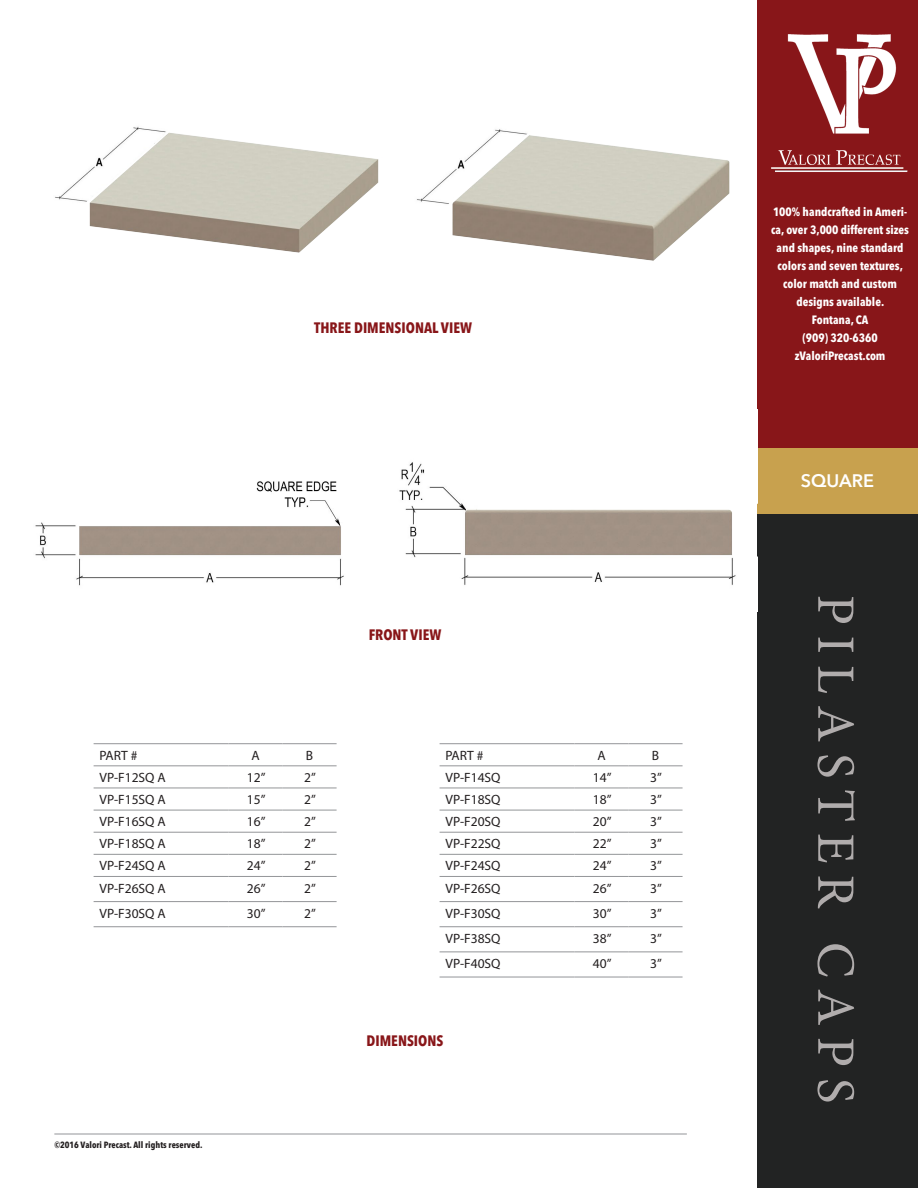
<style>
.page{position:relative;width:918px;height:1188px;background:#fff}
.page>*{position:absolute;margin:0;border:0;box-sizing:border-box;transform-origin:0 0}
.t1{font:54px "Minion Pro";letter-spacing:.2em;color:#b0acac}
.t2{font:600 18px "Avenir Next LT Pro";color:#fff}
.t3{font:700 condensed 15px "Avenir Next LT Pro";color:#881619}
.t4{font:13.5px "Myriad Pro";color:#231f20}
.t5{font:700 condensed 12px/18px "Avenir Next LT Pro";color:#fff;text-align:center}
.t6{font:700 condensed 9px "Avenir Next LT Pro";color:#231f20}
</style>
<div class="page">
<div style="left:757px;top:0;width:161px;height:1188px;background:#222323"></div>
<div style="left:757px;top:448px;width:161px;height:65px;background:#c8a14e"></div>
<div style="left:757px;top:0;width:161px;height:447px;background:#881619"></div>
<hr style="left:54px;top:1134px;width:633px;height:1px;background:#939598">
<img style="left:787px;top:34px;width:110px;height:100px">
<img style="left:771px;top:150px;width:137px;height:22px">
<hr style="left:94px;top:788px;width:135px;height:1px;background:#939598">
<hr style="left:229px;top:788px;width:54px;height:1px;background:#939598">
<hr style="left:283px;top:788px;width:54px;height:1px;background:#939598">
<hr style="left:94px;top:810px;width:135px;height:1px;background:#939598">
<hr style="left:229px;top:810px;width:54px;height:1px;background:#939598">
<hr style="left:283px;top:810px;width:54px;height:1px;background:#939598">
<hr style="left:94px;top:832px;width:135px;height:1px;background:#939598">
<hr style="left:229px;top:832px;width:54px;height:1px;background:#939598">
<hr style="left:283px;top:832px;width:54px;height:1px;background:#939598">
<hr style="left:94px;top:854px;width:135px;height:1px;background:#939598">
<hr style="left:229px;top:854px;width:54px;height:1px;background:#939598">
<hr style="left:283px;top:854px;width:54px;height:1px;background:#939598">
<hr style="left:94px;top:876px;width:135px;height:1px;background:#939598">
<hr style="left:229px;top:876px;width:54px;height:1px;background:#939598">
<hr style="left:283px;top:876px;width:54px;height:1px;background:#939598">
<hr style="left:94px;top:901px;width:135px;height:1px;background:#939598">
<hr style="left:229px;top:901px;width:54px;height:1px;background:#939598">
<hr style="left:283px;top:901px;width:54px;height:1px;background:#939598">
<hr style="left:94px;top:926px;width:135px;height:1px;background:#939598">
<hr style="left:229px;top:926px;width:54px;height:1px;background:#939598">
<hr style="left:283px;top:926px;width:54px;height:1px;background:#939598">
<hr style="left:94px;top:743px;width:135px;height:1px;background:#939598">
<hr style="left:229px;top:743px;width:54px;height:1px;background:#939598">
<hr style="left:283px;top:743px;width:54px;height:1px;background:#939598">
<hr style="left:94px;top:765px;width:135px;height:1px;background:#939598">
<hr style="left:229px;top:765px;width:54px;height:1px;background:#939598">
<hr style="left:283px;top:765px;width:54px;height:1px;background:#939598">
<hr style="left:440px;top:788px;width:135px;height:1px;background:#939598">
<hr style="left:575px;top:788px;width:54px;height:1px;background:#939598">
<hr style="left:629px;top:788px;width:54px;height:1px;background:#939598">
<hr style="left:440px;top:810px;width:135px;height:1px;background:#939598">
<hr style="left:575px;top:810px;width:54px;height:1px;background:#939598">
<hr style="left:629px;top:810px;width:54px;height:1px;background:#939598">
<hr style="left:440px;top:832px;width:135px;height:1px;background:#939598">
<hr style="left:575px;top:832px;width:54px;height:1px;background:#939598">
<hr style="left:629px;top:832px;width:54px;height:1px;background:#939598">
<hr style="left:440px;top:854px;width:135px;height:1px;background:#939598">
<hr style="left:575px;top:854px;width:54px;height:1px;background:#939598">
<hr style="left:629px;top:854px;width:54px;height:1px;background:#939598">
<hr style="left:440px;top:876px;width:135px;height:1px;background:#939598">
<hr style="left:575px;top:876px;width:54px;height:1px;background:#939598">
<hr style="left:629px;top:876px;width:54px;height:1px;background:#939598">
<hr style="left:440px;top:901px;width:135px;height:1px;background:#939598">
<hr style="left:575px;top:901px;width:54px;height:1px;background:#939598">
<hr style="left:629px;top:901px;width:54px;height:1px;background:#939598">
<hr style="left:440px;top:926px;width:135px;height:1px;background:#939598">
<hr style="left:575px;top:926px;width:54px;height:1px;background:#939598">
<hr style="left:629px;top:926px;width:54px;height:1px;background:#939598">
<hr style="left:440px;top:952px;width:135px;height:1px;background:#939598">
<hr style="left:575px;top:952px;width:54px;height:1px;background:#939598">
<hr style="left:629px;top:952px;width:54px;height:1px;background:#939598">
<hr style="left:440px;top:977px;width:135px;height:1px;background:#939598">
<hr style="left:575px;top:977px;width:54px;height:1px;background:#939598">
<hr style="left:629px;top:977px;width:54px;height:1px;background:#939598">
<hr style="left:440px;top:743px;width:135px;height:1px;background:#939598">
<hr style="left:575px;top:743px;width:54px;height:1px;background:#939598">
<hr style="left:629px;top:743px;width:54px;height:1px;background:#939598">
<hr style="left:440px;top:765px;width:135px;height:1px;background:#939598">
<hr style="left:575px;top:765px;width:54px;height:1px;background:#939598">
<hr style="left:629px;top:765px;width:54px;height:1px;background:#939598">
<img style="left:55px;top:127px;width:675px;height:134px">
<img style="left:35px;top:462px;width:701px;height:124px">
<p class="t3" style="left:314px;top:319px;width:159px">THREE DIMENSIONAL VIEW</p>
<p class="t4" style="left:100px;top:747px;width:39px">PART #</p>
<p class="t4" style="left:251px;top:747px;width:10px">A</p>
<p class="t4" style="left:306px;top:747px;width:9px">B</p>
<p class="t4" style="left:100px;top:769px;width:68px">VP-F12SQ A</p>
<p class="t4" style="left:247px;top:769px;width:20px">12”</p>
<p class="t4" style="left:304px;top:769px;width:13px">2”</p>
<p class="t4" style="left:100px;top:791px;width:68px">VP-F15SQ A</p>
<p class="t4" style="left:247px;top:791px;width:20px">15”</p>
<p class="t4" style="left:304px;top:791px;width:13px">2”</p>
<p class="t4" style="left:100px;top:813px;width:68px">VP-F16SQ A</p>
<p class="t4" style="left:247px;top:813px;width:20px">16”</p>
<p class="t4" style="left:304px;top:813px;width:13px">2”</p>
<p class="t4" style="left:100px;top:835px;width:68px">VP-F18SQ A</p>
<p class="t4" style="left:247px;top:835px;width:20px">18”</p>
<p class="t4" style="left:304px;top:835px;width:13px">2”</p>
<p class="t4" style="left:100px;top:858px;width:68px">VP-F24SQ A</p>
<p class="t4" style="left:247px;top:858px;width:20px">24”</p>
<p class="t4" style="left:304px;top:858px;width:13px">2”</p>
<p class="t4" style="left:100px;top:880px;width:68px">VP-F26SQ A</p>
<p class="t4" style="left:247px;top:880px;width:20px">26”</p>
<p class="t4" style="left:304px;top:880px;width:13px">2”</p>
<p class="t4" style="left:100px;top:905px;width:68px">VP-F30SQ A</p>
<p class="t4" style="left:247px;top:905px;width:20px">30”</p>
<p class="t4" style="left:304px;top:905px;width:13px">2”</p>
<p class="t6" style="left:54px;top:1139px;width:150px">©2016 Valori Precast. All rights reserved.</p>
<p class="t3" style="left:369px;top:625px;width:74px">FRONT VIEW</p>
<p class="t4" style="left:446px;top:747px;width:39px">PART #</p>
<p class="t4" style="left:597px;top:747px;width:10px">A</p>
<p class="t4" style="left:652px;top:747px;width:9px">B</p>
<p class="t4" style="left:446px;top:769px;width:57px">VP-F14SQ</p>
<p class="t4" style="left:593px;top:769px;width:20px">14”</p>
<p class="t4" style="left:650px;top:769px;width:13px">3”</p>
<p class="t4" style="left:446px;top:791px;width:57px">VP-F18SQ</p>
<p class="t4" style="left:593px;top:791px;width:20px">18”</p>
<p class="t4" style="left:650px;top:791px;width:13px">3”</p>
<p class="t4" style="left:446px;top:813px;width:57px">VP-F20SQ</p>
<p class="t4" style="left:593px;top:813px;width:20px">20”</p>
<p class="t4" style="left:650px;top:813px;width:13px">3”</p>
<p class="t4" style="left:446px;top:835px;width:57px">VP-F22SQ</p>
<p class="t4" style="left:593px;top:835px;width:20px">22”</p>
<p class="t4" style="left:650px;top:835px;width:13px">3”</p>
<p class="t4" style="left:446px;top:858px;width:57px">VP-F24SQ</p>
<p class="t4" style="left:593px;top:858px;width:20px">24”</p>
<p class="t4" style="left:650px;top:858px;width:13px">3”</p>
<p class="t4" style="left:446px;top:880px;width:57px">VP-F26SQ</p>
<p class="t4" style="left:593px;top:880px;width:20px">26”</p>
<p class="t4" style="left:650px;top:880px;width:13px">3”</p>
<p class="t4" style="left:446px;top:905px;width:57px">VP-F30SQ</p>
<p class="t4" style="left:593px;top:905px;width:20px">30”</p>
<p class="t4" style="left:650px;top:905px;width:13px">3”</p>
<p class="t4" style="left:446px;top:930px;width:57px">VP-F38SQ</p>
<p class="t4" style="left:593px;top:930px;width:20px">38”</p>
<p class="t4" style="left:650px;top:930px;width:13px">3”</p>
<p class="t4" style="left:446px;top:955px;width:57px">VP-F40SQ</p>
<p class="t4" style="left:593px;top:955px;width:20px">40”</p>
<p class="t4" style="left:650px;top:955px;width:13px">3”</p>
<p class="t3" style="left:367px;top:1032px;width:78px">DIMENSIONS</p>
<p class="t5" style="left:771px;top:203px;width:139px">100% handcrafted in Ameri&shy;ca, over 3,000 different sizes and shapes, nine standard colors and seven textures, color match and custom designs available.<br>Fontana, CA<br>(909) 320-6360 zValoriPrecast.com</p>
<h2 class="t2" style="left:801px;top:470px;width:75px">SQUARE</h2>
<h1 class="t1" style="left:872px;top:595px;width:510px;rotate:90deg">PILASTER CAPS</h1>
</div>
